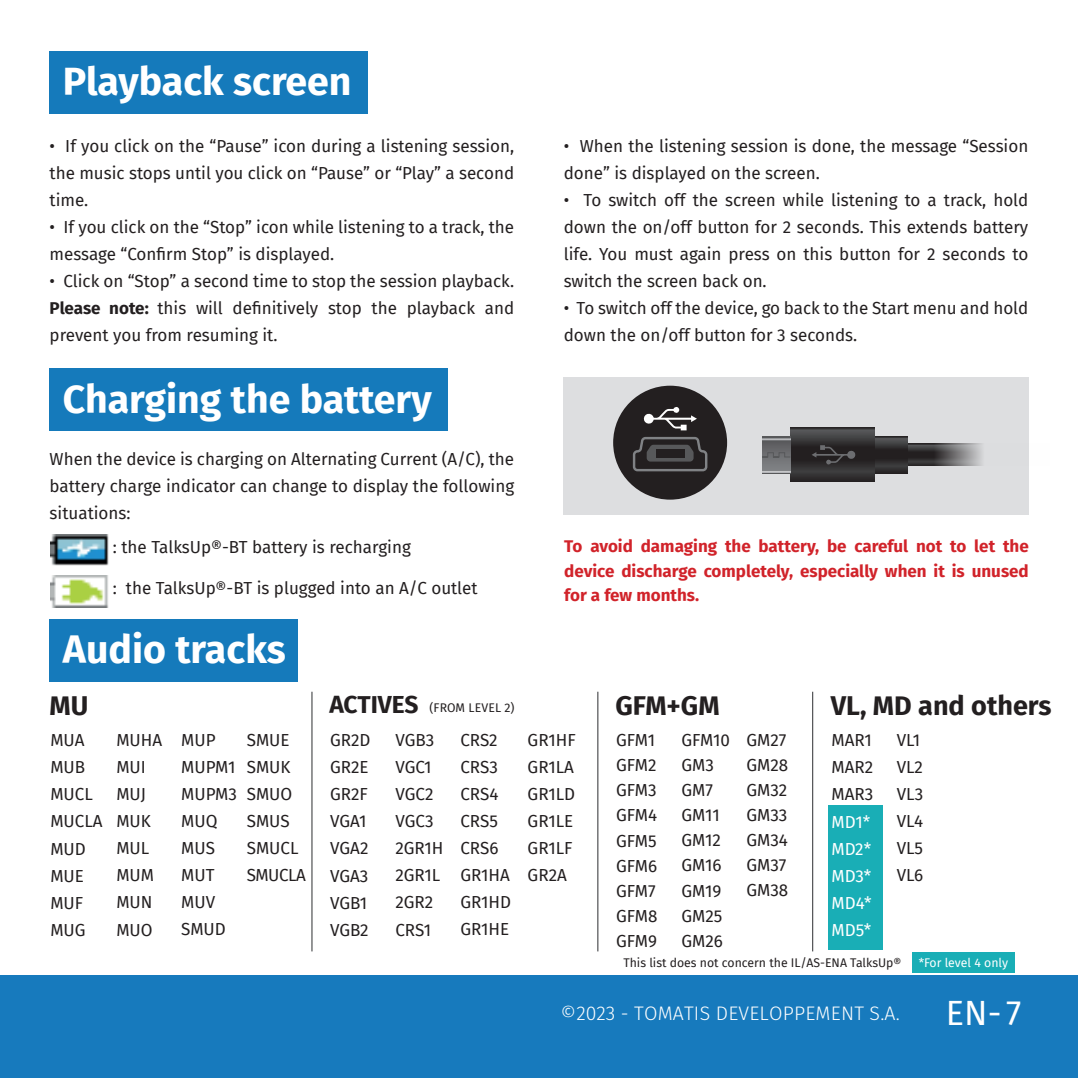
<style>
.page{position:relative;width:1078px;height:1078px;background:#fff}
.page>*{position:absolute;margin:0;border:0;box-sizing:border-box;transform-origin:0 0}
.t1{font:700 39.25px "Fira Sans";color:#fff}
.t2{font:34.25px "Fira Sans";color:#fff}
.t3{font:700 27px "Fira Sans";color:#231f20}
.t4{font:700 24.5px "Fira Sans";letter-spacing:-.005em;color:#231f20}
.t5{font:300 19.5px "Fira Sans";letter-spacing:.01em;color:#fff}
.t6{font:17px/27px "Fira Sans";color:#231f20}
.t7{font:700 17px/24.5px "Fira Sans";color:#d1232a;text-align:justify}
.t8{font:17px/27px "Fira Sans";color:#fff;text-align:justify}
.t9{font:12.25px "Fira Sans";color:#231f20}
.t10{font:12.25px "Fira Sans";letter-spacing:-.005em;color:#fff}
.s1{font-weight:700}
</style>
<div class="page">
<div style="left:0;top:974px;width:1077px;height:103px;background:#177abd"></div>
<div style="left:911px;top:952px;width:103px;height:21px;background:#19aeb6"></div>
<div style="left:50px;top:51px;width:318px;height:62px;background:#157abb"></div>
<div style="left:50px;top:368px;width:397px;height:63px;background:#157abb"></div>
<div style="left:50px;top:619px;width:248px;height:62px;background:#157abb"></div>
<img style="left:50px;top:534px;width:59px;height:32px">
<img style="left:50px;top:575px;width:59px;height:32px">
<div style="left:563px;top:377px;width:465px;height:138px;background:#dddee0"></div>
<div style="left:613px;top:385px;width:114px;height:114px;background:#231f20;border-radius:50%"></div>
<svg style="left:632px;top:407px;width:76px;height:65px"></svg>
<div style="left:656px;top:448px;width:5px;height:9px;background:#231f20"></div>
<div style="left:662px;top:448px;width:5px;height:9px;background:#231f20"></div>
<div style="left:667px;top:448px;width:5px;height:9px;background:#231f20"></div>
<div style="left:673px;top:448px;width:5px;height:9px;background:#231f20"></div>
<div style="left:678px;top:448px;width:5px;height:9px;background:#231f20"></div>
<svg style="left:906px;top:443px;width:123px;height:23px"></svg>
<svg style="left:874px;top:436px;width:32px;height:37px"></svg>
<svg style="left:790px;top:427px;width:84px;height:55px;background:#353435"></svg>
<svg style="left:811px;top:445px;width:44px;height:19px"></svg>
<svg style="left:762px;top:436px;width:28px;height:37px"></svg>
<svg style="left:762px;top:452px;width:29px;height:5px"></svg>
<div style="left:827px;top:804px;width:55px;height:145px;background:#19aeb6"></div>
<hr style="left:311px;top:691px;width:1px;height:260px;background:#57585a">
<hr style="left:811px;top:691px;width:2px;height:260px;background:#57585a">
<hr style="left:597px;top:691px;width:1px;height:260px;background:#57585a">
<h1 class="t1" style="left:63px;top:48px;width:290px">Playback screen</h1>
<p class="t6" style="left:50px;top:132px;width:466px;text-align:justify">• If you click on the “Pause” icon during a listening session, the music stops until you click on “Pause” or “Play” a second time.</p>
<p class="t6" style="left:50px;top:213px;width:466px">• If you click on the “Stop” icon while listening to a track, the message “Confirm Stop” is displayed.</p>
<p class="t6" style="left:50px;top:267px;width:466px;text-align:justify">• Click on “Stop” a second time to stop the session playback.<br><span class="s1">Please note:</span> this will definitively stop the playback and prevent you from resuming it.</p>
<h1 class="t1" style="left:63px;top:366px;width:370px">Charging the battery</h1>
<p class="t6" style="left:50px;top:444px;width:466px;text-align:justify">When the device is charging on Alternating Current (A/C), the battery charge indicator can change to display the following situations:</p>
<p class="t6" style="left:113px;top:533px;width:299px">: the TalksUp®-BT battery is recharging</p>
<p class="t6" style="left:113px;top:574px;width:366px">: the TalksUp®-BT is plugged into an A/C outlet</p>
<p class="t6" style="left:563px;top:132px;width:466px">• When the listening session is done, the message “Session done” is displayed on the screen.</p>
<p class="t6" style="left:563px;top:186px;width:466px;text-align:justify">• To switch off the screen while listening to a track, hold down the on/off button for 2 seconds. This extends battery life. You must again press on this button for 2 seconds to switch the screen back on.</p>
<p class="t6" style="left:563px;top:294px;width:466px">• To switch off the device, go back to the Start menu and hold down the on/off button for 3 seconds.</p>
<p class="t7" style="left:564px;top:532px;width:466px">To avoid damaging the battery, be careful not to let the device discharge completely, especially when it is unused for a few months.</p>
<h1 class="t1" style="left:63px;top:616px;width:224px">Audio tracks</h1>
<h3 class="t3" style="left:50px;top:682px;width:40px">MU</h3>
<h3 class="t4" style="left:329px;top:683px;width:91px">ACTIVES</h3>
<h3 class="t3" style="left:615px;top:683px;width:106px">GFM+GM</h3>
<h3 class="t3" style="left:830px;top:683px;width:222px">VL, MD and others</h3>
<p class="t9" style="left:429px;top:698px;width:86px">(FROM LEVEL 2)</p>
<p class="t6" style="left:181px;top:726px;width:57px">MUP<br>MUPM1<br>MUPM3<br>MUQ<br>MUS<br>MUT<br>MUV<br>SMUD</p>
<p class="t6" style="left:247px;top:726px;width:60px">SMUE<br>SMUK<br>SMUO<br>SMUS<br>SMUCL<br>SMUCLA</p>
<p class="t6" style="left:746px;top:727px;width:43px;line-height:25px">GM27<br>GM28<br>GM32<br>GM33<br>GM34<br>GM37<br>GM38</p>
<p class="t6" style="left:460px;top:726px;width:52px">CRS2<br>CRS3<br>CRS4<br>CRS5<br>CRS6<br>GR1HA<br>GR1HD<br>GR1HE</p>
<p class="t6" style="left:527px;top:726px;width:50px">GR1HF<br>GR1LA<br>GR1LD<br>GR1LE<br>GR1LF<br>GR2A</p>
<p class="t6" style="left:116px;top:726px;width:47px">MUHA<br>MUI<br>MUJ<br>MUK<br>MUL<br>MUM<br>MUN<br>MUO</p>
<p class="t6" style="left:681px;top:727px;width:50px;line-height:25px">GFM10<br>GM3<br>GM7<br>GM11<br>GM12<br>GM16<br>GM19<br>GM25<br>GM26</p>
<p class="t6" style="left:896px;top:726px;width:28px">VL1<br>VL2<br>VL3<br>VL4<br>VL5<br>VL6</p>
<p class="t6" style="left:395px;top:726px;width:49px">VGB3<br>VGC1<br>VGC2<br>VGC3<br>2GR1H<br>2GR1L<br>2GR2<br>CRS1</p>
<p class="t6" style="left:50px;top:726px;width:54px">MUA<br>MUB<br>MUCL<br>MUCLA<br>MUD<br>MUE<br>MUF<br>MUG</p>
<p class="t6" style="left:616px;top:727px;width:43px;line-height:25px">GFM1<br>GFM2<br>GFM3<br>GFM4<br>GFM5<br>GFM6<br>GFM7<br>GFM8<br>GFM9</p>
<p class="t6" style="left:831px;top:726px;width:43px;text-align:justify">MAR1<br>MAR2<br>MAR3</p>
<p class="t6" style="left:330px;top:726px;width:42px">GR2D<br>GR2E<br>GR2F<br>VGA1<br>VGA2<br>VGA3<br>VGB1<br>VGB2</p>
<p class="t8" style="left:831px;top:807px;width:42px">MD1* MD2* MD3* MD4* MD5*</p>
<p class="t9" style="left:623px;top:953px;width:279px">This list does not concern the IL/AS-ENA TalksUp®</p>
<p class="t10" style="left:918px;top:953px;width:91px">*For level 4 only</p>
<p class="t5" style="left:560px;top:998px;width:340px">©2023 - TOMATIS DEVELOPPEMENT S.A.</p>
<h2 class="t2" style="left:945px;top:986px;width:77px">EN-7</h2>
</div>
